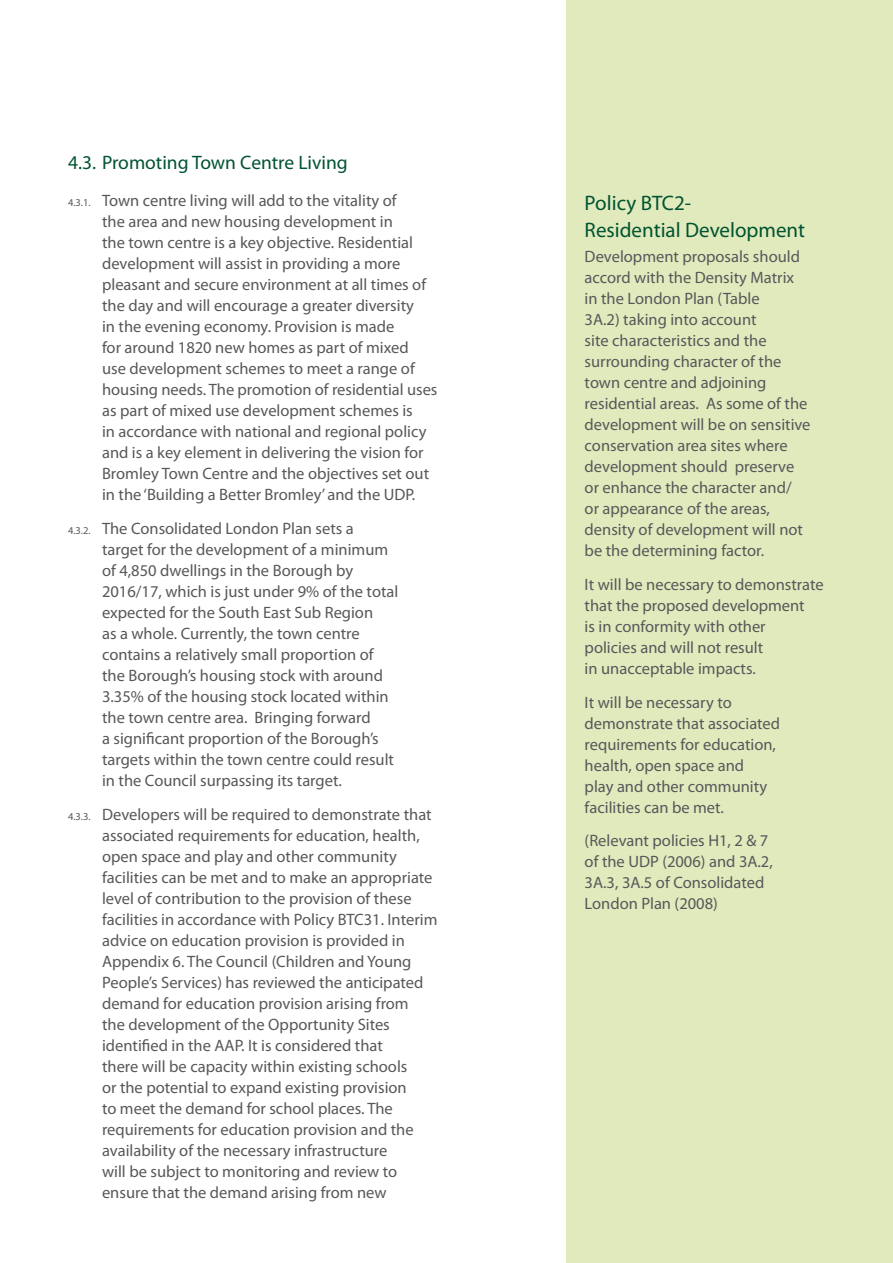
<style>
.page{position:relative;width:893px;height:1263px;background:#fff}
.page>*{position:absolute;margin:0;border:0;box-sizing:border-box;transform-origin:0 0}
.t1{font:21px/27px "Myriad Pro";color:#005431}
.t2{font:19.5px "Myriad Pro";color:#005431}
.t3{font:16.5px/21px "Myriad Pro";color:#57585a}
.s1{font-size:10.5px}
</style>
<div class="page">
<div style="left:567px;top:0;width:326px;height:1263px;background:#e1eabd"></div>
<p class="t2" style="left:68px;top:150px;width:281px">4.3. Promoting Town Centre Living</p>
<p class="t3" style="left:102px;top:190px;width:337px;text-indent:-34px"><span class="s1">4.3.1.</span> Town centre living will add to the vitality of<br>the area and new housing development in<br>the town centre is a key objective. Residential development will assist in providing a more pleasant and secure environment at all times of the day and will encourage a greater diversity<br>in the evening economy. Provision is made<br>for around 1820 new homes as part of mixed<br>use development schemes to meet a range of housing needs. The promotion of residential uses as part of mixed use development schemes is<br>in accordance with national and regional policy and is a key element in delivering the vision for Bromley Town Centre and the objectives set out in the ‘Building a Better Bromley’ and the UDP.</p>
<p class="t3" style="left:102px;top:518px;width:298px;text-indent:-34px"><span class="s1">4.3.2.</span> The Consolidated London Plan sets a target for the development of a minimum of 4,850 dwellings in the Borough by 2016/17, which is just under 9% of the total expected for the South East Sub Region<br>as a whole. Currently, the town centre contains a relatively small proportion of the Borough’s housing stock with around 3.35% of the housing stock located within the town centre area. Bringing forward<br>a significant proportion of the Borough’s targets within the town centre could result in the Council surpassing its target.</p>
<p class="t3" style="left:102px;top:803px;width:337px;text-indent:-34px"><span class="s1">4.3.3.</span> Developers will be required to demonstrate that associated requirements for education, health, open space and play and other community facilities can be met and to make an appropriate level of contribution to the provision of these facilities in accordance with Policy BTC31. Interim advice on education provision is provided in Appendix 6. The Council (Children and Young People’s Services) has reviewed the anticipated demand for education provision arising from<br>the development of the Opportunity Sites identified in the AAP. It is considered that<br>there will be capacity within existing schools<br>or the potential to expand existing provision<br>to meet the demand for school places. The requirements for education provision and the availability of the necessary infrastructure<br>will be subject to monitoring and review to ensure that the demand arising from new</p>
<p class="t1" style="left:585px;top:189px;width:222px">Policy BTC2-<br>Residential Development</p>
<p class="t3" style="left:585px;top:246px;width:227px">Development proposals should accord with the Density Matrix in the London Plan (Table<br>3A.2) taking into account<br>site characteristics and the surrounding character of the town centre and adjoining residential areas. As some of the development will be on sensitive conservation area sites where development should preserve or enhance the character and/<br>or appearance of the areas, density of development will not be the determining factor.</p>
<p class="t3" style="left:585px;top:573px;width:240px">It will be necessary to demonstrate that the proposed development<br>is in conformity with other<br>policies and will not result<br>in unacceptable impacts.</p>
<p class="t3" style="left:585px;top:691px;width:197px">It will be necessary to demonstrate that associated requirements for education, health, open space and<br>play and other community facilities can be met.</p>
<p class="t3" style="left:585px;top:830px;width:190px">(Relevant policies H1, 2 &amp; 7 of the UDP (2006) and 3A.2,<br>3A.3, 3A.5 of Consolidated<br>London Plan (2008)</p>
</div>
